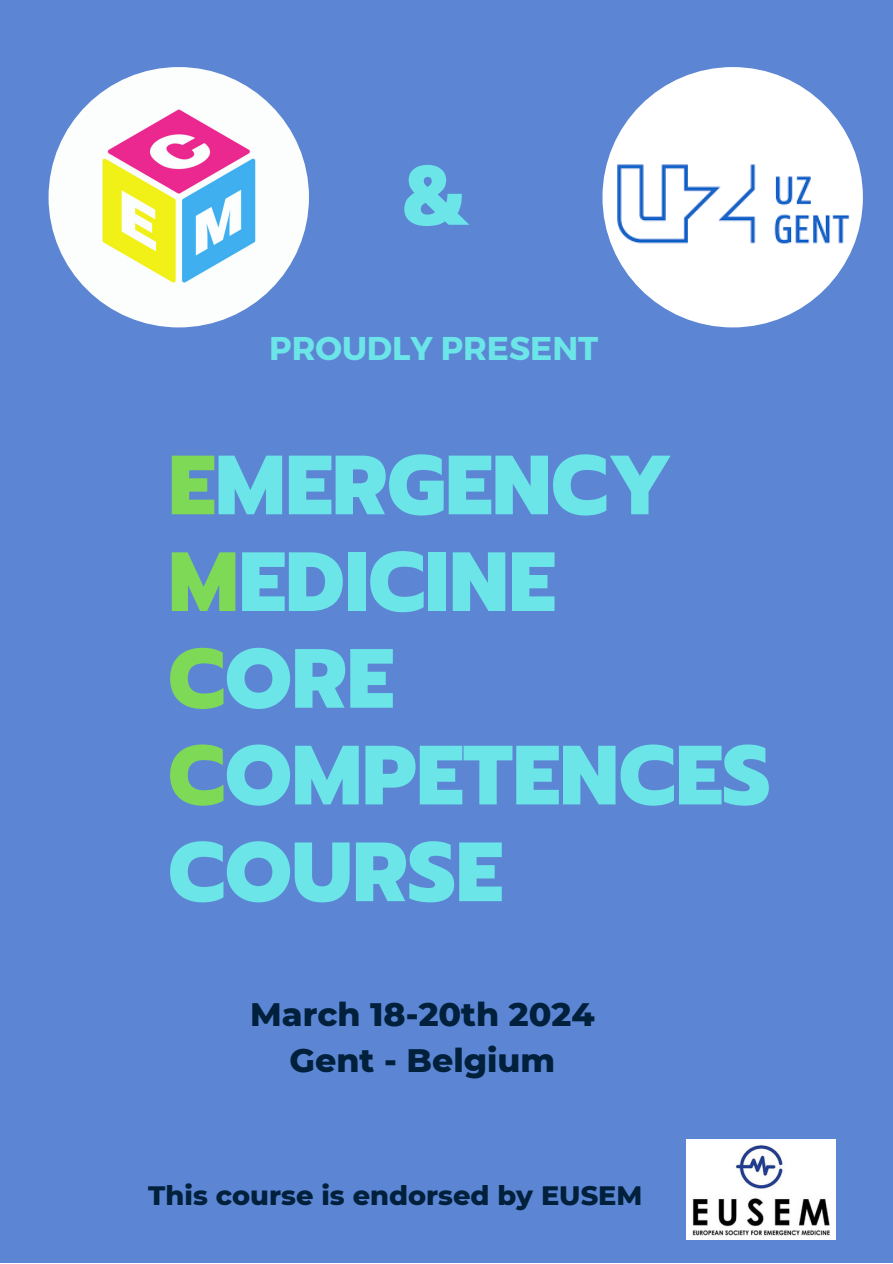
<style>
.page{position:relative;width:893px;height:1264px;background:#fff}
.page>*{position:absolute;margin:0;border:0;box-sizing:border-box;transform-origin:0 0}
.t1{font:800 83.85px/96.6px "Prompt";color:#6ce5e8}
.t2{font:800 33.15px "Montserrat";color:#00203b}
.t3{font:700 32.85px "Montserrat";color:#6ce5e8}
.t4{font:800 27.15px "Montserrat";color:#00203b}
.s1{color:#7ed957}
</style>
<div class="page">
<div style="left:0;top:0;width:892px;height:1262px;background:#5c86d3"></div>
<img style="left:49px;top:67px;width:260px;height:260px;border-radius:50%">
<img style="left:602px;top:67px;width:260px;height:260px;border-radius:50%">
<img style="left:686px;top:1139px;width:149px;height:100px">
<p class="t1" style="left:402px;top:148px;width:69px">&amp;</p>
<p class="t3" style="left:269px;top:327px;width:330px">PROUDLY PRESENT</p>
<p class="t1" style="left:168px;top:438px;width:603px"><span class="s1">E</span>MERGENCY<br><span class="s1">M</span>EDICINE<br><span class="s1">C</span>ORE<br><span class="s1">C</span>OMPETENCES<br>COURSE</p>
<p class="t2" style="left:250px;top:993px;width:346px">March 18-20th 2024</p>
<p class="t2" style="left:289px;top:1040px;width:267px">Gent - Belgium</p>
<p class="t4" style="left:148px;top:1178px;width:495px">This course is endorsed by EUSEM</p>
</div>
